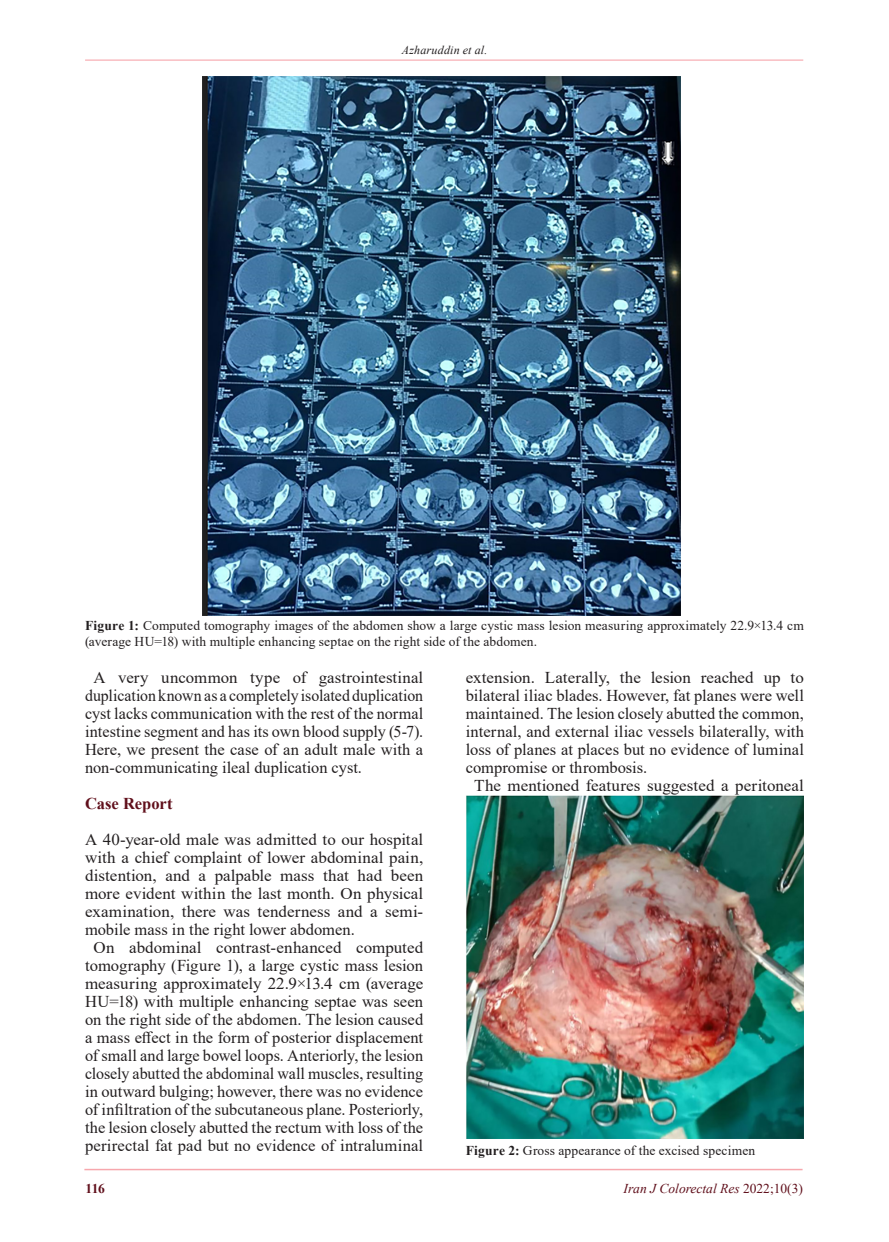
<style>
.page{position:relative;width:889px;height:1242px;background:#fff}
.page>*{position:absolute;margin:0;border:0;box-sizing:border-box;transform-origin:0 0}
.t1{font:16.5px/18px "Times New Roman";color:#231f20;text-align:justify}
.t2{font:700 16.5px "Times New Roman";color:#600f1b}
.t3{font:13.5px/16.2px "Times New Roman";letter-spacing:.005em;color:#231f20}
.t4{font:italic 13.5px "Times New Roman";color:#600f1b}
.t5{font:700 13.5px "Times New Roman";color:#600f1b}
.t6{font:italic 12px "Times New Roman";letter-spacing:.02em;color:#231f20}
.s1{font-weight:700}
.s2{font-style:normal}
</style>
<div class="page">
<hr style="left:85px;top:60px;width:718px;height:1px;background:#f7a7ad">
<hr style="left:84px;top:1168px;width:718px;height:2px;background:#f7a7ad">
<img style="left:202px;top:77px;width:479px;height:539px">
<img style="left:466px;top:796px;width:337px;height:342px">
<p class="t6" style="left:402px;top:42px;width:87px">Azharuddin et al.</p>
<p class="t3" style="left:85px;top:616px;width:720px"><span class="s1">Figure 1:</span> Computed tomography images of the abdomen show a large cystic mass lesion measuring approximately 22.9×13.4 cm (average HU=18) with multiple enhancing septae on the right side of the abdomen.</p>
<p class="t1" style="left:85px;top:668px;width:340px;text-indent:9px">A very uncommon type of gastrointestinal duplication known as a completely isolated duplication cyst lacks communication with the rest of the normal intestine segment and has its own blood supply (5-7).<br>Here, we present the case of an adult male with a non-communicating ileal duplication cyst.</p>
<p class="t2" style="left:85px;top:791px;width:89px">Case Report</p>
<p class="t1" style="left:85px;top:830px;width:340px">A 40-year-old male was admitted to our hospital</p>
<p class="t1" style="left:85px;top:848px;width:340px">with a chief complaint of lower abdominal pain,</p>
<p class="t1" style="left:85px;top:866px;width:340px">distention, and a palpable mass that had been</p>
<p class="t1" style="left:85px;top:884px;width:340px">more evident within the last month. On physical</p>
<p class="t1" style="left:85px;top:902px;width:340px">examination, there was tenderness and a semi-</p>
<p class="t1" style="left:85px;top:920px;width:271px">mobile mass in the right lower abdomen.</p>
<p class="t1" style="left:94px;top:938px;width:331px">On abdominal contrast-enhanced computed</p>
<p class="t1" style="left:85px;top:956px;width:340px">tomography (Figure 1), a large cystic mass lesion</p>
<p class="t1" style="left:85px;top:974px;width:340px">measuring approximately 22.9×13.4 cm (average</p>
<p class="t1" style="left:85px;top:992px;width:340px">HU=18) with multiple enhancing septae was seen</p>
<p class="t1" style="left:85px;top:1010px;width:340px">on the right side of the abdomen. The lesion caused</p>
<p class="t1" style="left:85px;top:1028px;width:340px">a mass effect in the form of posterior displacement</p>
<p class="t1" style="left:85px;top:1046px;width:340px">of small and large bowel loops. Anteriorly, the lesion</p>
<p class="t1" style="left:85px;top:1064px;width:340px">closely abutted the abdominal wall muscles, resulting</p>
<p class="t1" style="left:85px;top:1082px;width:340px">in outward bulging; however, there was no evidence</p>
<p class="t1" style="left:85px;top:1100px;width:340px">of infiltration of the subcutaneous plane. Posteriorly,</p>
<p class="t1" style="left:85px;top:1118px;width:340px">the lesion closely abutted the rectum with loss of the</p>
<p class="t1" style="left:85px;top:1136px;width:340px">perirectal fat pad but no evidence of intraluminal</p>
<p class="t1" style="left:466px;top:668px;width:340px">extension. Laterally, the lesion reached up to</p>
<p class="t1" style="left:466px;top:686px;width:340px">bilateral iliac blades. However, fat planes were well</p>
<p class="t1" style="left:466px;top:704px;width:340px">maintained. The lesion closely abutted the common,</p>
<p class="t1" style="left:466px;top:722px;width:340px">internal, and external iliac vessels bilaterally, with</p>
<p class="t1" style="left:466px;top:740px;width:340px">loss of planes at places but no evidence of luminal</p>
<p class="t1" style="left:466px;top:758px;width:183px">compromise or thrombosis.</p>
<p class="t1" style="left:474px;top:776px;width:331px">The mentioned features suggested a peritoneal</p>
<p class="t3" style="left:466px;top:1141px;width:291px"><span class="s1">Figure 2:</span> Gross appearance of the excised specimen</p>
<p class="t5" style="left:86px;top:1178px;width:21px">116</p>
<p class="t4" style="left:623px;top:1179px;width:181px">Iran J Colorectal Res <span class="s2">2022;10(3)</span></p>
</div>
